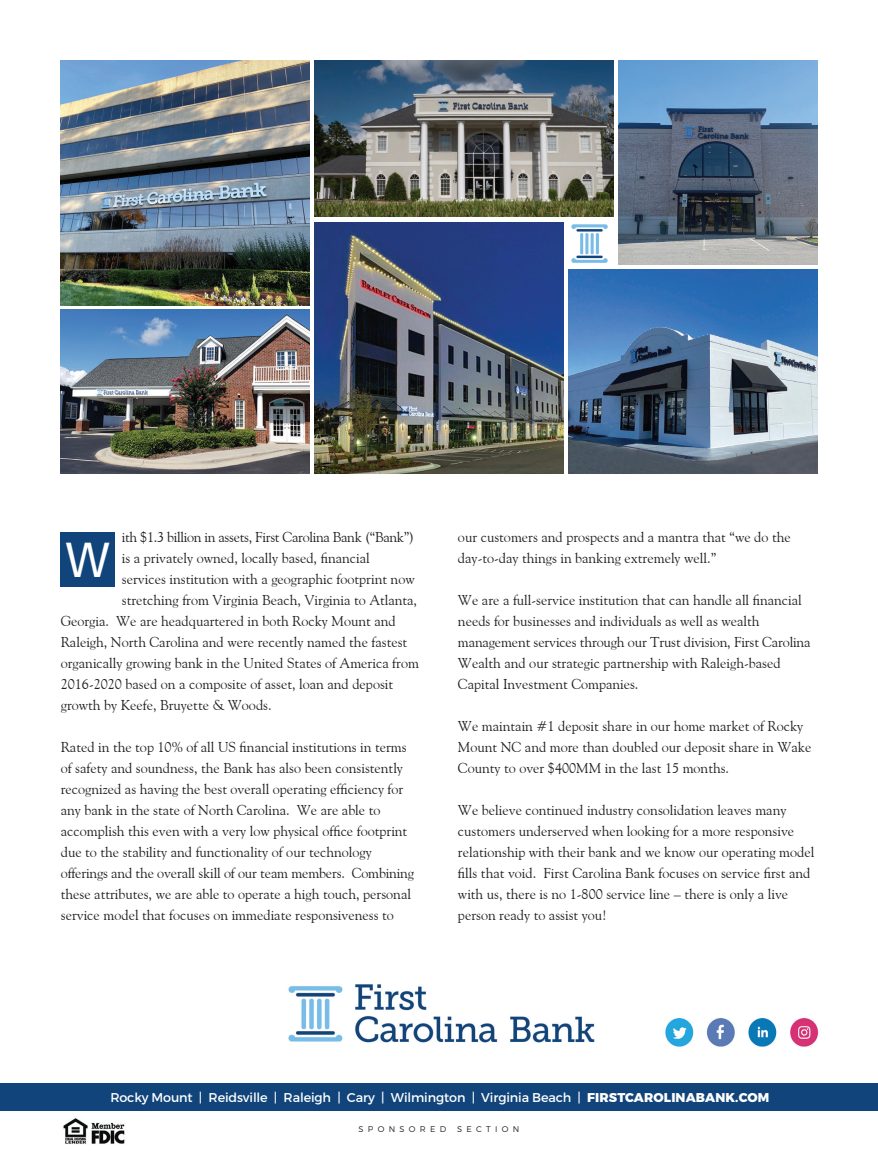
<style>
.page{position:relative;width:878px;height:1175px;background:#fff}
.page>*{position:absolute;margin:0;border:0;box-sizing:border-box;transform-origin:0 0}
.t1{font:condensed 47.55px "Univers LT Std";color:#fff;scale:1.04 1}
.t2{font:14.25px/21px "Goudy Old Style BT";color:#231f20}
.t3{font:14.25px "Goudy Old Style BT";letter-spacing:-.02em;color:#231f20}
.t4{font:12.75px "Montserrat";letter-spacing:-.01em;color:#fff}
.t5{font:300 8.25px "Montserrat";letter-spacing:.52em;color:#231f20}
.s1{font-weight:800}
</style>
<div class="page">
<div style="left:0;top:1083px;width:878px;height:27px;background:#10447a"></div>
<img style="left:288px;top:984px;width:307px;height:59px">
<div style="left:61px;top:532px;width:54px;height:54px;background:#10447a"></div>
<img style="left:61px;top:61px;width:248px;height:244px">
<img style="left:315px;top:61px;width:298px;height:156px">
<img style="left:618px;top:61px;width:199px;height:203px">
<img style="left:61px;top:310px;width:248px;height:163px">
<img style="left:315px;top:222px;width:248px;height:251px">
<img style="left:569px;top:269px;width:248px;height:204px">
<img style="left:571px;top:224px;width:37px;height:39px">
<img style="left:665px;top:1018px;width:154px;height:29px">
<img style="left:63px;top:1118px;width:62px;height:26px">
<p class="t3" style="left:122px;top:528px;width:294px">ith $1.3 billion in assets, First Carolina Bank (“Bank”)</p>
<p class="t2" style="left:122px;top:547px;width:249px">is a privately owned, locally based, financial</p>
<p class="t2" style="left:122px;top:568px;width:294px">services institution with a geographic footprint now</p>
<p class="t2" style="left:122px;top:589px;width:297px">stretching from Virginia Beach, Virginia to Atlanta,</p>
<p class="t2" style="left:61px;top:610px;width:336px">Georgia. We are headquartered in both Rocky Mount and</p>
<p class="t2" style="left:61px;top:631px;width:348px">Raleigh, North Carolina and were recently named the fastest</p>
<p class="t2" style="left:61px;top:652px;width:359px">organically growing bank in the United States of America from</p>
<p class="t2" style="left:61px;top:673px;width:334px">2016-2020 based on a composite of asset, loan and deposit</p>
<p class="t2" style="left:61px;top:694px;width:212px">growth by Keefe, Bruyette &amp; Woods.</p>
<p class="t2" style="left:61px;top:736px;width:355px">Rated in the top 10% of all US financial institutions in terms of safety and soundness, the Bank has also been consistently recognized as having the best overall operating efficiency for any bank in the state of North Carolina. We are able to accomplish this even with a very low physical office footprint due to the stability and functionality of our technology offerings and the overall skill of our team members. Combining these attributes, we are able to operate a high touch, personal service model that focuses on immediate responsiveness to</p>
<h1 class="t1" style="left:66px;top:530px;width:44px">W</h1>
<p class="t2" style="left:458px;top:526px;width:334px">our customers and prospects and a mantra that “we do the day-to-day things in banking extremely well.”</p>
<p class="t2" style="left:458px;top:589px;width:354px">We are a full-service institution that can handle all financial needs for businesses and individuals as well as wealth management services through our Trust division, First Carolina Wealth and our strategic partnership with Raleigh-based Capital Investment Companies.</p>
<p class="t2" style="left:458px;top:715px;width:355px">We maintain #1 deposit share in our home market of Rocky<br>Mount NC and more than doubled our deposit share in Wake<br>County to over $400MM in the last 15 months.</p>
<p class="t2" style="left:458px;top:799px;width:358px">We believe continued industry consolidation leaves many customers underserved when looking for a more responsive relationship with their bank and we know our operating model fills that void. First Carolina Bank focuses on service first and with us, there is no 1-800 service line – there is only a live person ready to assist you!</p>
<p class="t4" style="left:110px;top:1089px;width:660px">Rocky Mount | Reidsville | Raleigh | Cary | Wilmington | Virginia Beach | <span class="s1">FIRSTCAROLINABANK.COM</span></p>
<p class="t5" style="left:358px;top:1124px;width:89px">SPONSORED</p>
<p class="t5" style="left:457px;top:1124px;width:64px">SECTION</p>
</div>
